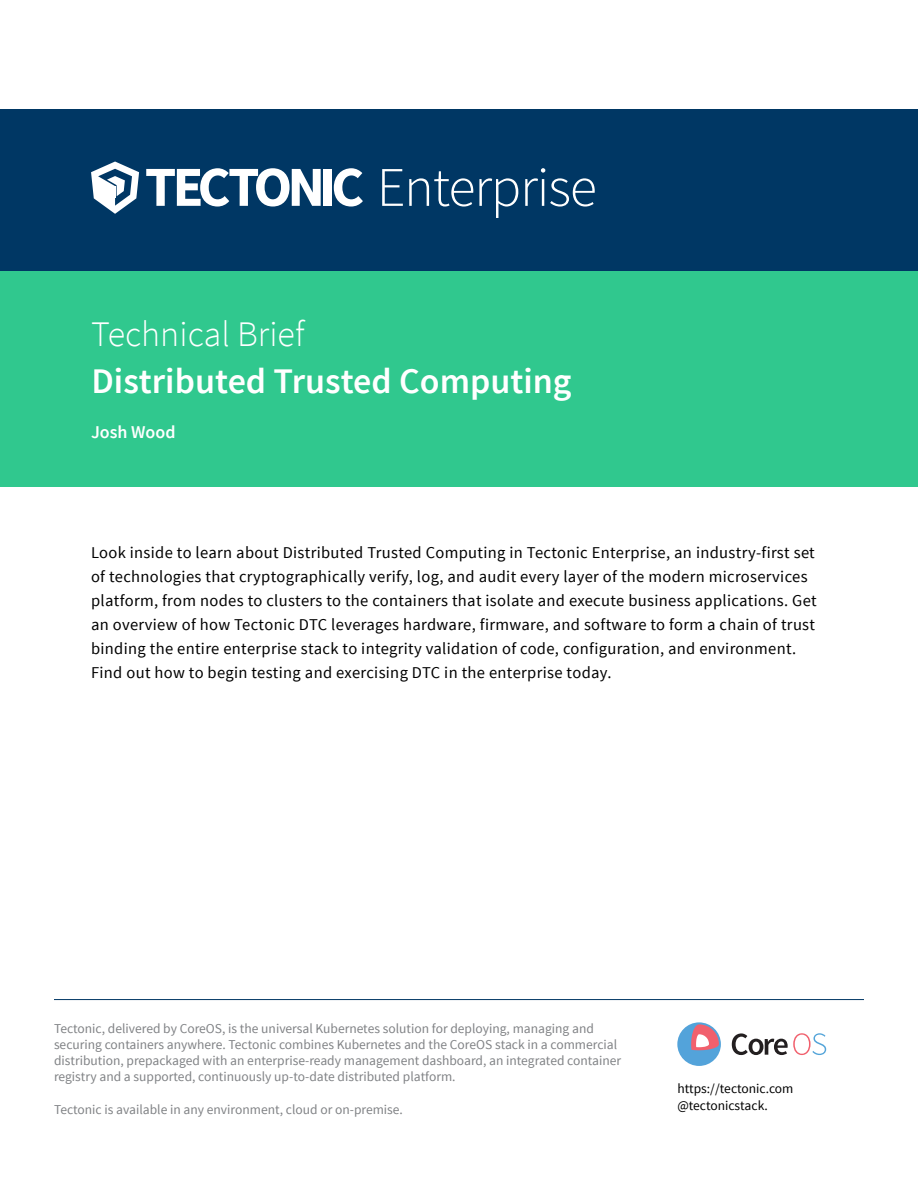
<style>
.page{position:relative;width:918px;height:1188px;background:#fff}
.page>*{position:absolute;margin:0;border:0;box-sizing:border-box;transform-origin:0 0}
.t1{font:600 36px "Source Sans Pro";color:#fff}
.t2{font:300 36px "Source Sans Pro";color:#fff}
.t3{font:600 18px "Source Sans Pro";color:#fff}
.t4{font:16.5px/24px "Source Sans Pro";letter-spacing:.02em;color:#000}
.t5{font:13.5px/16.2px "Source Sans Pro";color:#808285}
.t6{font:13.5px/16.5px "Source Sans Pro";color:#000}
</style>
<div class="page">
<div style="left:0;top:109px;width:918px;height:162px;background:#003764"></div>
<div style="left:323px;top:169px;width:9px;height:37px;background:#fff"></div>
<svg style="left:334px;top:168px;width:29px;height:39px"></svg>
<svg style="left:146px;top:168px;width:175px;height:39px"></svg>
<svg style="left:382px;top:169px;width:21px;height:37px"></svg>
<svg style="left:409px;top:171px;width:64px;height:36px"></svg>
<svg style="left:479px;top:178px;width:39px;height:40px"></svg>
<svg style="left:525px;top:168px;width:70px;height:39px"></svg>
<svg style="left:91px;top:162px;width:48px;height:52px"></svg>
<div style="left:0;top:271px;width:918px;height:216px;background:#30c88e"></div>
<div style="left:677px;top:1022px;width:44px;height:44px;background:#53a3da;border-radius:50%"></div>
<svg style="left:691px;top:1024px;width:28px;height:26px"></svg>
<svg style="left:732px;top:1033px;width:94px;height:22px"></svg>
<hr style="left:54px;top:999px;width:810px;height:1px;background:#003764">
<h1 class="t2" style="left:91px;top:312px;width:215px">Technical Brief</h1>
<h1 class="t1" style="left:91px;top:359px;width:482px">Distributed Trusted Computing</h1>
<p class="t3" style="left:91px;top:421px;width:86px">Josh Wood</p>
<p class="t4" style="left:91px;top:541px;width:727px">Look inside to learn about Distributed Trusted Computing in Tectonic Enterprise, an industry-first set of technologies that cryptographically verify, log, and audit every layer of the modern microservices platform, from nodes to clusters to the containers that isolate and execute business applications. Get an overview of how Tectonic DTC leverages hardware, firmware, and software to form a chain of trust binding the entire enterprise stack to integrity validation of code, configuration, and environment.<br>Find out how to begin testing and exercising DTC in the enterprise today.</p>
<p class="t5" style="left:54px;top:1020px;width:569px">Tectonic, delivered by CoreOS, is the universal Kubernetes solution for deploying, managing and securing containers anywhere. Tectonic combines Kubernetes and the CoreOS stack in a commercial distribution, prepackaged with an enterprise-ready management dashboard, an integrated container registry and a supported, continuously up-to-date distributed platform.</p>
<p class="t5" style="left:54px;top:1101px;width:351px">Tectonic is available in any environment, cloud or on-premise.</p>
<p class="t6" style="left:677px;top:1081px;width:118px">https://tectonic.com @tectonicstack.</p>
</div>
